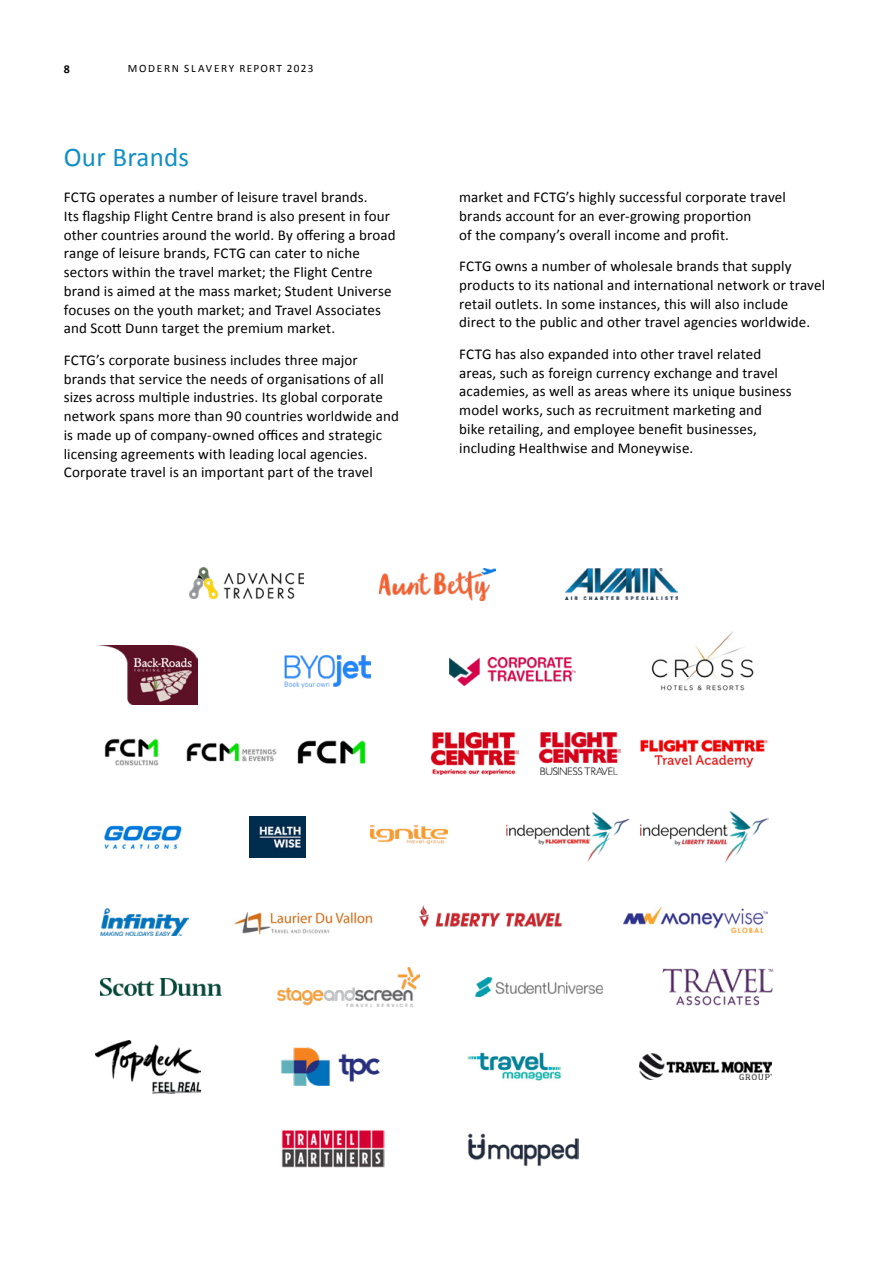
<style>
.page{position:relative;width:893px;height:1263px;background:#fff}
.page>*{position:absolute;margin:0;border:0;box-sizing:border-box;transform-origin:0 0}
.t1{font:27px "Calibri";letter-spacing:.01em;color:#108fc5}
.t2{font:15px/18.8px "Calibri";letter-spacing:.01em;color:#000}
.t3{font:700 12px "Calibri";color:#000}
.t4{font:11.25px "Calibri";letter-spacing:.14em;color:#000}
</style>
<div class="page">
<img style="left:190px;top:568px;width:113px;height:31px">
<img style="left:379px;top:569px;width:116px;height:31px">
<img style="left:566px;top:568px;width:112px;height:32px">
<img style="left:97px;top:645px;width:101px;height:59px">
<img style="left:284px;top:655px;width:86px;height:34px">
<img style="left:450px;top:657px;width:126px;height:29px">
<img style="left:651px;top:631px;width:103px;height:60px">
<img style="left:431px;top:733px;width:88px;height:42px">
<img style="left:104px;top:738px;width:55px;height:28px">
<img style="left:186px;top:742px;width:91px;height:20px">
<img style="left:297px;top:740px;width:69px;height:24px">
<img style="left:539px;top:733px;width:82px;height:42px">
<img style="left:640px;top:740px;width:129px;height:28px">
<img style="left:104px;top:825px;width:78px;height:25px">
<img style="left:250px;top:817px;width:56px;height:40px">
<img style="left:371px;top:825px;width:76px;height:20px">
<img style="left:506px;top:811px;width:124px;height:51px">
<img style="left:640px;top:811px;width:129px;height:52px">
<img style="left:101px;top:908px;width:87px;height:28px">
<img style="left:234px;top:912px;width:139px;height:23px">
<img style="left:419px;top:905px;width:143px;height:22px">
<img style="left:624px;top:907px;width:143px;height:25px">
<img style="left:101px;top:978px;width:121px;height:18px">
<img style="left:278px;top:968px;width:141px;height:38px">
<img style="left:476px;top:977px;width:126px;height:20px">
<img style="left:662px;top:968px;width:112px;height:38px">
<img style="left:95px;top:1040px;width:106px;height:53px">
<img style="left:281px;top:1047px;width:99px;height:39px">
<img style="left:467px;top:1052px;width:94px;height:29px">
<img style="left:639px;top:1054px;width:132px;height:25px">
<img style="left:282px;top:1130px;width:103px;height:38px">
<img style="left:468px;top:1133px;width:110px;height:33px">
<p class="t3" style="left:64px;top:60px;width:8px">8</p>
<p class="t4" style="left:128px;top:61px;width:187px">MODERN SLAVERY REPORT 2023</p>
<h1 class="t1" style="left:64px;top:139px;width:127px">Our Brands</h1>
<p class="t2" style="left:64px;top:187px;width:333px">FCTG operates a number of leisure travel brands.<br>Its flagship Flight Centre brand is also present in four other countries around the world. By offering a broad range of leisure brands, FCTG can cater to niche sectors within the travel market; the Flight Centre brand is aimed at the mass market; Student Universe focuses on the youth market; and Travel Associates and Scott Dunn target the premium market.</p>
<p class="t2" style="left:64px;top:350px;width:337px">FCTG’s corporate business includes three major brands that service the needs of organisations of all sizes across multiple industries. Its global corporate network spans more than 90 countries worldwide and is made up of company-owned offices and strategic licensing agreements with leading local agencies.<br>Corporate travel is an important part of the travel</p>
<p class="t2" style="left:459px;top:187px;width:328px">market and FCTG’s highly successful corporate travel brands account for an ever-growing proportion<br>of the company’s overall income and profit.</p>
<p class="t2" style="left:459px;top:256px;width:367px">FCTG owns a number of wholesale brands that supply products to its national and international network or travel retail outlets. In some instances, this will also include direct to the public and other travel agencies worldwide.</p>
<p class="t2" style="left:459px;top:344px;width:334px">FCTG has also expanded into other travel related areas, such as foreign currency exchange and travel academies, as well as areas where its unique business model works, such as recruitment marketing and<br>bike retailing, and employee benefit businesses, including Healthwise and Moneywise.</p>
</div>
